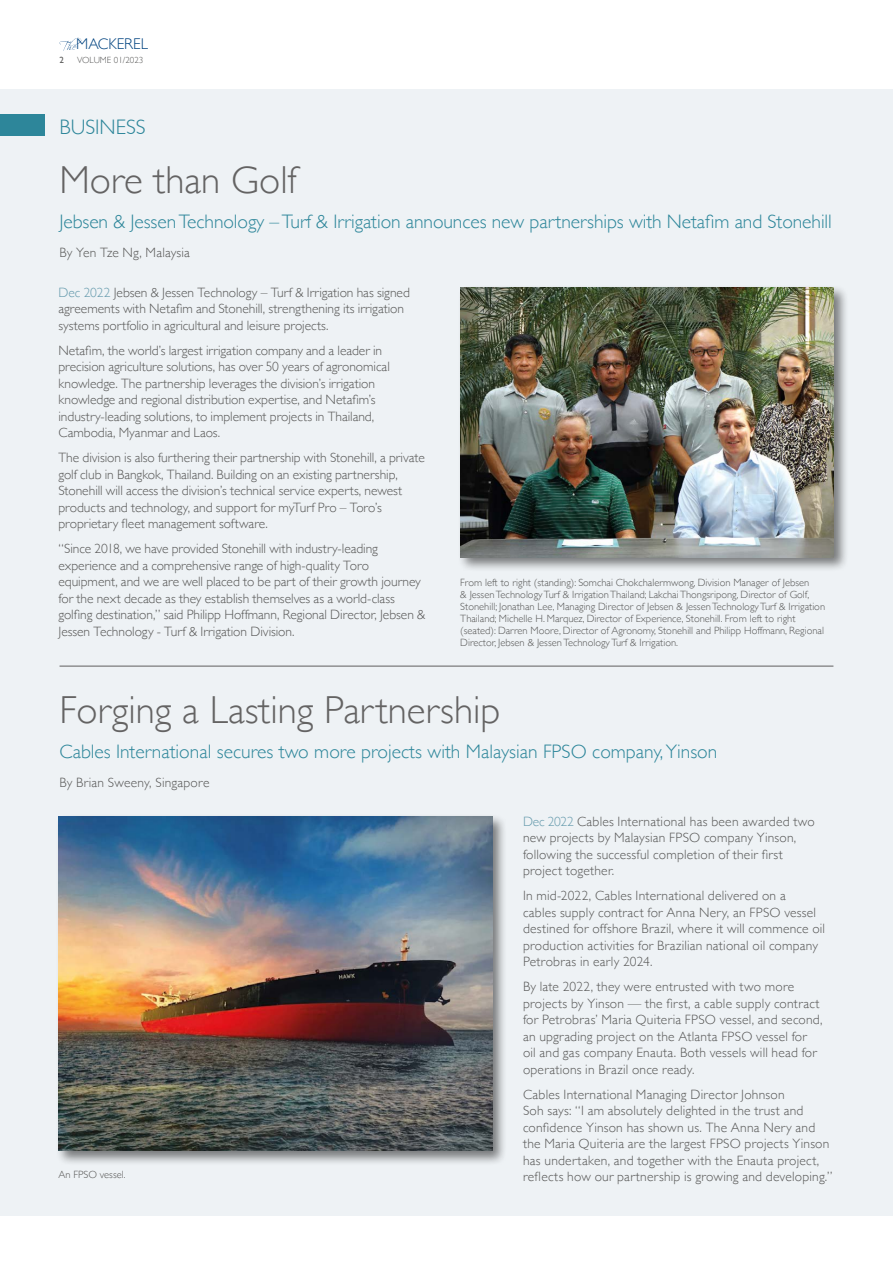
<style>
.page{position:relative;width:893px;height:1263px;background:#fff}
.page>*{position:absolute;margin:0;border:0;box-sizing:border-box;transform-origin:0 0}
.t1{font:300 39px "Gill Sans";color:#646363}
.t2{font:300 21px "Gill Sans";color:#2d869a}
.t3{font:300 19.5px "Gill Sans";letter-spacing:-.005em;color:#2d869a}
.t4{font:300 15.45px "Gill Sans";color:#004380}
.t5{font:300 13.5px/16.5px "Gill Sans";letter-spacing:.005em;color:#575756}
.t6{font:300 10.5px/12px "Gill Sans";color:#575756}
.t7{font:300 9px "Gill Sans";color:#575756}
.t8{font:9px "Gill Sans";color:#575756}
.s1{color:#669bad}
</style>
<div class="page">
<svg style="left:59px;top:38px;width:22px;height:13px"></svg>
<div style="left:0;top:89px;width:893px;height:1127px;background:#eef2f5"></div>
<div style="left:457px;top:284px;width:392px;height:288px;background:#000;opacity:.5"></div>
<img style="left:460px;top:287px;width:373px;height:270px">
<div style="left:56px;top:813px;width:451px;height:353px;background:#000;opacity:.5"></div>
<img style="left:58px;top:816px;width:434px;height:335px">
<div style="left:0;top:115px;width:44px;height:21px;background:#2d869a"></div>
<hr style="left:60px;top:666px;width:773px;height:1px;background:#5f5e5e">
<p class="t8" style="left:60px;top:55px;width:6px">2</p>
<p class="t4" style="left:76px;top:31px;width:73px">MACKEREL</p>
<p class="t7" style="left:77px;top:53px;width:68px">VOLUME 01/2023</p>
<h2 class="t2" style="left:60px;top:110px;width:88px">BUSINESS</h2>
<h1 class="t1" style="left:60px;top:150px;width:239px">More than Golf</h1>
<h3 class="t3" style="left:60px;top:206px;width:774px">Jebsen &amp; Jessen Technology – Turf &amp; Irrigation announces new partnerships with Netafim and Stonehill</h3>
<p class="t5" style="left:60px;top:244px;width:132px">By Yen Tze Ng, Malaysia</p>
<p class="t5" style="left:58px;top:283px;width:353px"><span class="s1">Dec 2022</span> Jebsen &amp; Jessen Technology – Turf &amp; Irrigation has signed agreements with Netafim and Stonehill, strengthening its irrigation systems portfolio in agricultural and leisure projects.</p>
<p class="t5" style="left:58px;top:341px;width:333px">Netafim, the world’s largest irrigation company and a leader in precision agriculture solutions, has over 50 years of agronomical knowledge. The partnership leverages the division’s irrigation knowledge and regional distribution expertise, and Netafim’s industry-leading solutions, to implement projects in Thailand, Cambodia, Myanmar and Laos.</p>
<p class="t5" style="left:58px;top:449px;width:368px">The division is also furthering their partnership with Stonehill, a private golf club in Bangkok, Thailand. Building on an existing partnership, Stonehill will access the division’s technical service experts, newest products and technology, and support for myTurf Pro – Toro’s proprietary fleet management software.</p>
<p class="t5" style="left:58px;top:540px;width:369px">“Since 2018, we have provided Stonehill with industry-leading experience and a comprehensive range of high-quality Toro equipment, and we are well placed to be part of their growth journey for the next decade as they establish themselves as a world-class golfing destination,” said Philipp Hoffmann, Regional Director, Jebsen &amp; Jessen Technology - Turf &amp; Irrigation Division.</p>
<p class="t6" style="left:460px;top:576px;width:366px">From left to right (standing): Somchai Chokchalermwong, Division Manager of Jebsen<br>&amp; Jessen Technology Turf &amp; Irrigation Thailand; Lakchai Thongsripong, Director of Golf, Stonehill; Jonathan Lee, Managing Director of Jebsen &amp; Jessen Technology Turf &amp; Irrigation Thailand; Michelle H. Marquez, Director of Experience, Stonehill. From left to right (seated): Darren Moore, Director of Agronomy, Stonehill and Philipp Hoffmann, Regional Director, Jebsen &amp; Jessen Technology Turf &amp; Irrigation.</p>
<h1 class="t1" style="left:60px;top:680px;width:442px">Forging a Lasting Partnership</h1>
<h3 class="t3" style="left:60px;top:736px;width:659px">Cables International secures two more projects with Malaysian FPSO company, Yinson</h3>
<p class="t5" style="left:60px;top:774px;width:151px">By Brian Sweeny, Singapore</p>
<p class="t6" style="left:58px;top:1168px;width:69px">An FPSO vessel.</p>
<p class="t5" style="left:523px;top:812px;width:293px"><span class="s1">Dec 2022</span> Cables International has been awarded two new projects by Malaysian FPSO company Yinson, following the successful completion of their first project together.</p>
<p class="t5" style="left:523px;top:887px;width:304px">In mid-2022, Cables International delivered on a<br>cables supply contract for Anna Nery, an FPSO vessel destined for offshore Brazil, where it will commence oil production activities for Brazilian national oil company Petrobras in early 2024.</p>
<p class="t5" style="left:523px;top:978px;width:301px">By late 2022, they were entrusted with two more projects by Yinson — the first, a cable supply contract for Petrobras’ Maria Quiteria FPSO vessel, and second, an upgrading project on the Atlanta FPSO vessel for oil and gas company Enauta. Both vessels will head for operations in Brazil once ready.</p>
<p class="t5" style="left:523px;top:1085px;width:311px">Cables International Managing Director Johnson<br>Soh says: “I am absolutely delighted in the trust and confidence Yinson has shown us. The Anna Nery and the Maria Quiteria are the largest FPSO projects Yinson has undertaken, and together with the Enauta project, reflects how our partnership is growing and developing.”</p>
</div>
